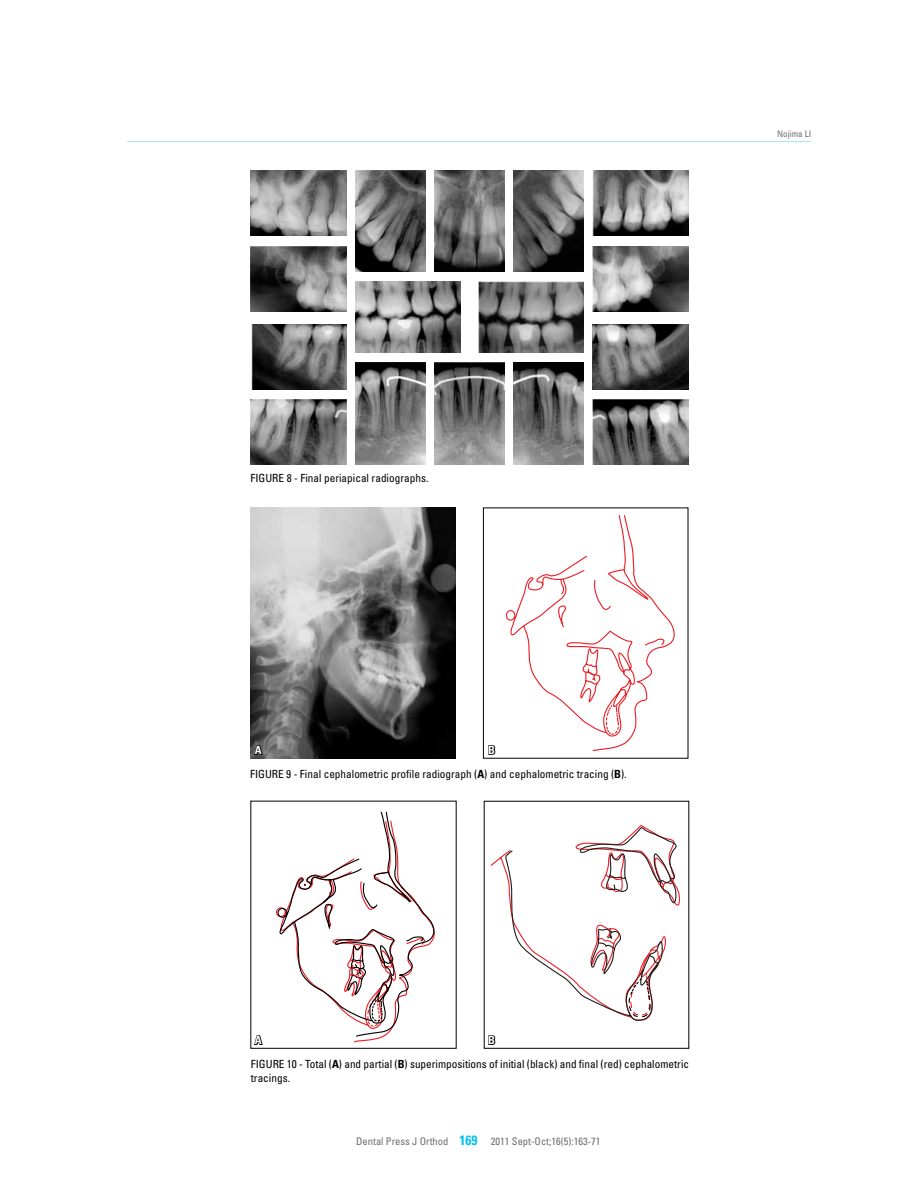
<style>
.page{position:relative;width:918px;height:1188px;background:#fff}
.page>*{position:absolute;margin:0;border:0;box-sizing:border-box;transform-origin:0 0}
.t1{font:condensed 11.25px/13.5px "Univers";color:#000}
.t2{font:700 condensed 11.25px "Univers";color:#fff}
.t3{font:condensed 10.5px "Univers";color:#6d6e71}
.t4{font:condensed 9px "Univers";color:#6d6e71}
.s1{font-weight:700}
.s2{font-weight:700;font-size:13.5px;color:#00c0f3}
</style>
<div class="page">
<hr style="left:127px;top:141px;width:684px;height:1px;background:#abe1fa">
<img style="left:592px;top:324px;width:96px;height:66px">
<img style="left:592px;top:170px;width:96px;height:65px">
<img style="left:251px;top:324px;width:96px;height:66px">
<img style="left:479px;top:282px;width:105px;height:71px">
<img style="left:356px;top:282px;width:104px;height:71px">
<img style="left:250px;top:170px;width:97px;height:65px">
<img style="left:592px;top:400px;width:96px;height:65px">
<img style="left:592px;top:246px;width:96px;height:65px">
<img style="left:250px;top:400px;width:97px;height:65px">
<img style="left:250px;top:246px;width:97px;height:65px">
<img style="left:513px;top:363px;width:71px;height:102px">
<img style="left:514px;top:170px;width:70px;height:102px">
<img style="left:434px;top:363px;width:71px;height:102px">
<img style="left:435px;top:170px;width:70px;height:102px">
<img style="left:356px;top:363px;width:70px;height:102px">
<img style="left:356px;top:170px;width:70px;height:102px">
<img style="left:250px;top:508px;width:205px;height:251px">
<svg style="left:253px;top:734px;width:11px;height:22px"></svg>
<svg style="left:254px;top:1035px;width:9px;height:10px"></svg>
<svg style="left:488px;top:745px;width:8px;height:10px"></svg>
<svg style="left:488px;top:1035px;width:8px;height:10px"></svg>
<svg style="left:505px;top:515px;width:170px;height:236px"></svg>
<svg style="left:275px;top:811px;width:166px;height:238px"></svg>
<svg style="left:490px;top:825px;width:190px;height:196px"></svg>
<p class="t4" style="left:777px;top:128px;width:35px">Nojima LI</p>
<p class="t1" style="left:250px;top:471px;width:180px">Fi gurE 8 - Final periapical radiographs.</p>
<p class="t2" style="left:255px;top:743px;width:8px">A</p>
<p class="t2" style="left:488px;top:743px;width:8px">B</p>
<p class="t1" style="left:250px;top:767px;width:378px">Fi gurE 9 - Final cephalometric profile radiograph (<span class="s1">A</span>) and cephalometric tracing (<span class="s1">B</span>).</p>
<p class="t2" style="left:255px;top:1033px;width:8px">A</p>
<p class="t2" style="left:488px;top:1033px;width:8px">B</p>
<p class="t1" style="left:251px;top:1057px;width:440px">Fi gurE 10 - Total (<span class="s1">A</span>) and partial (<span class="s1">B</span>) superimpositions of initial (black) and final (red) cephalometric tracings.</p>
<p class="t3" style="left:356px;top:1134px;width:246px">Dental Press J Orthod <span class="s2">169</span> 2011 Sept-Oct;16(5):163-71</p>
</div>
